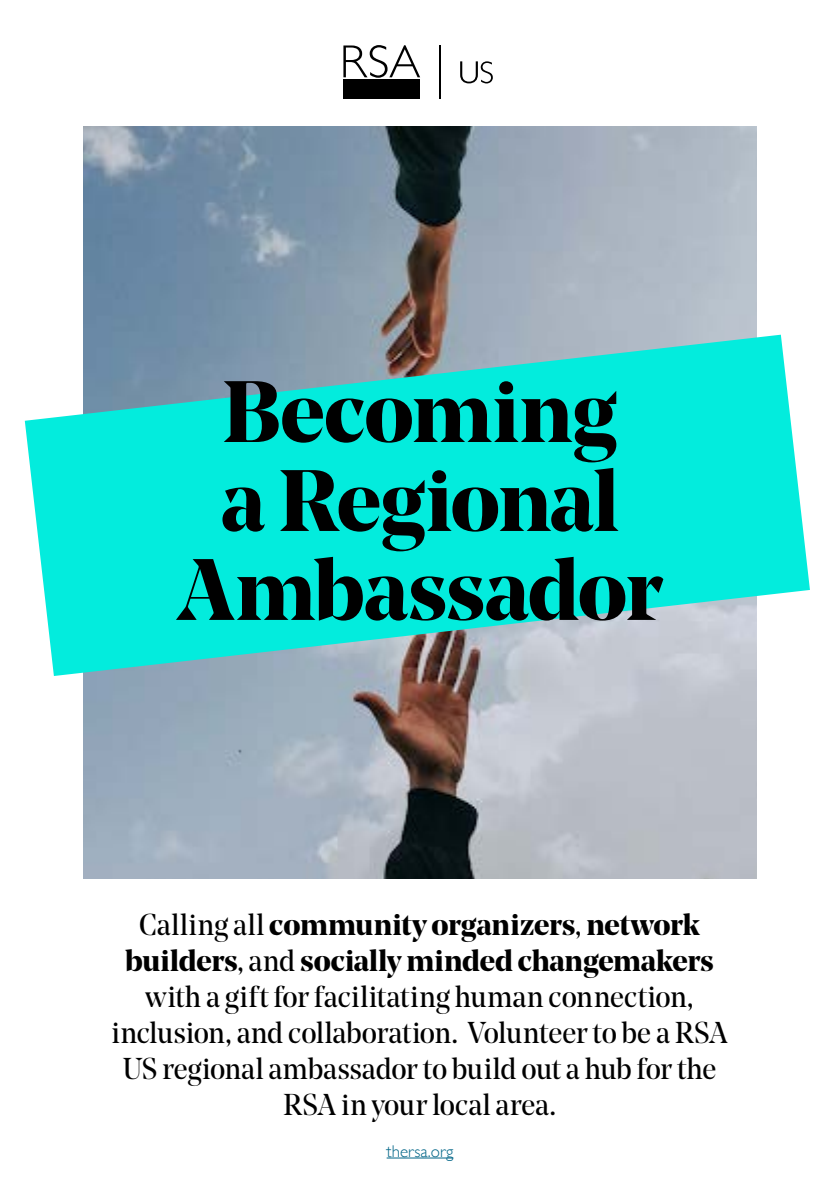
<style>
.page{position:relative;width:840px;height:1191px;background:#fff}
.page>*{position:absolute;margin:0;border:0;box-sizing:border-box;transform-origin:0 0}
.t1{font:700 86.6px/89px "Noe Display";letter-spacing:-.01em;color:#000;text-align:center}
.t2{font:30px/36px "Noe Display";letter-spacing:-.005em;color:#000;text-align:center}
.t3{font:300 17px "Gill Sans";color:#006587}
.s1{font-weight:700}
</style>
<div class="page">
<div style="left:343px;top:80px;width:77px;height:19px;background:#000"></div>
<svg style="left:343px;top:45px;width:77px;height:33px"></svg>
<hr style="left:439px;top:45px;width:1px;height:54px;background:#000">
<svg style="left:460px;top:61px;width:32px;height:22px"></svg>
<img style="left:83px;top:126px;width:673px;height:753px">
<svg style="left:25px;top:335px;width:784px;height:341px;fill:#03ecdd"></svg>
<hr style="left:386px;top:1157px;width:67px;height:1px;background:#006587">
<h1 class="t1" style="left:178px;top:366px;width:486px">Becoming<br>a Regional<br>Ambassador</h1>
<p class="t2" style="left:111px;top:906px;width:617px">Calling all <span class="s1">community organizers</span>, <span class="s1">network builders</span>, and <span class="s1">socially minded changemakers </span>with a gift for facilitating human connection, inclusion, and collaboration. Volunteer to be a RSA US regional ambassador to build out a hub for the RSA in your local area.</p>
<p class="t3" style="left:386px;top:1137px;width:68px">thersa.org</p>
</div>
